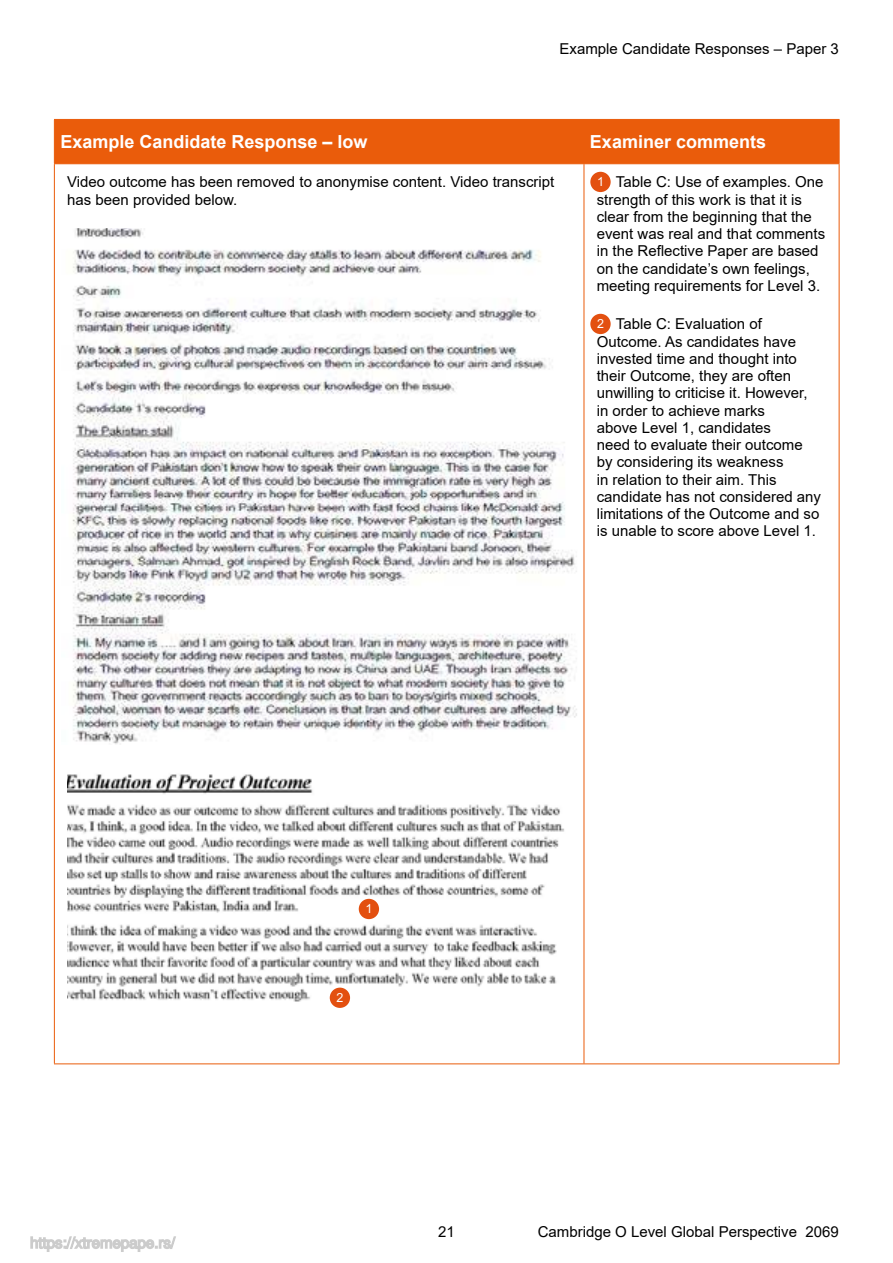
<style>
.page{position:relative;width:893px;height:1263px;background:#fff}
.page>*{position:absolute;margin:0;border:0;box-sizing:border-box;transform-origin:0 0}
.t1{font:700 18px "Arial";color:#fff}
.t2{font:15px/17.2px "Arial";color:#000}
.t3{font:12.6px "Arial MT Pro";color:#fff}
</style>
<div class="page">
<div style="left:55px;top:120px;width:784px;height:43px;background:#ea5c0b"></div>
<hr style="left:54px;top:120px;width:1px;height:43px;background:#ea5c0b">
<hr style="left:54px;top:119px;width:530px;height:1px;background:#ea5c0b">
<hr style="left:54px;top:163px;width:530px;height:1px;background:#ea5c0b">
<hr style="left:584px;top:120px;width:1px;height:43px;background:#ea5c0b">
<hr style="left:584px;top:119px;width:255px;height:1px;background:#ea5c0b">
<hr style="left:839px;top:120px;width:1px;height:43px;background:#ea5c0b">
<hr style="left:584px;top:163px;width:255px;height:1px;background:#ea5c0b">
<hr style="left:54px;top:164px;width:1px;height:899px;background:#ea5c0b">
<hr style="left:584px;top:164px;width:1px;height:899px;background:#ea5c0b">
<hr style="left:839px;top:164px;width:1px;height:899px;background:#ea5c0b">
<hr style="left:54px;top:1063px;width:530px;height:1px;background:#ea5c0b">
<hr style="left:584px;top:1063px;width:255px;height:1px;background:#ea5c0b">
<img style="left:67px;top:774px;width:497px;height:233px">
<div style="left:590px;top:172px;width:21px;height:20px;background:#e35010;border-radius:50%"></div>
<div style="left:359px;top:899px;width:20px;height:20px;background:#e35010;border-radius:50%"></div>
<div style="left:590px;top:314px;width:21px;height:20px;background:#e35010;border-radius:50%"></div>
<div style="left:330px;top:987px;width:20px;height:21px;background:#e35010;border-radius:50%"></div>
<img style="left:72px;top:229px;width:505px;height:515px">
<svg style="left:30px;top:1236px;width:146px;height:16px"></svg>
<p class="t2" style="left:560px;top:41px;width:281px">Example Candidate Responses – Paper 3</p>
<p class="t1" style="left:60px;top:135px;width:309px">Example Candidate Response – low</p>
<p class="t1" style="left:590px;top:135px;width:178px">Examiner comments</p>
<p class="t2" style="left:67px;top:175px;width:489px;line-height:18px">Video outcome has been removed to anonymise content. Video transcript has been provided below.</p>
<p class="t2" style="left:597px;top:175px;width:230px;text-indent:19px">Table C: Use of examples. One strength of this work is that it is clear from the beginning that the event was real and that comments in the Reflective Paper are based on the candidate’s own feelings, meeting requirements for Level 3.</p>
<p class="t2" style="left:597px;top:317px;width:226px;text-indent:19px">Table C: Evaluation of<br>Outcome. As candidates have invested time and thought into their Outcome, they are often unwilling to criticise it. However, in order to achieve marks<br>above Level 1, candidates<br>need to evaluate their outcome by considering its weakness<br>in relation to their aim. This candidate has not considered any limitations of the Outcome and so is unable to score above Level 1.</p>
<p class="t3" style="left:597px;top:175px;width:9px">1</p>
<p class="t3" style="left:597px;top:317px;width:9px">2</p>
<p class="t3" style="left:365px;top:902px;width:9px">1</p>
<p class="t3" style="left:336px;top:990px;width:9px">2</p>
<p class="t2" style="left:438px;top:1225px;width:18px">21</p>
<p class="t2" style="left:538px;top:1225px;width:302px">Cambridge O Level Global Perspective 2069</p>
</div>
